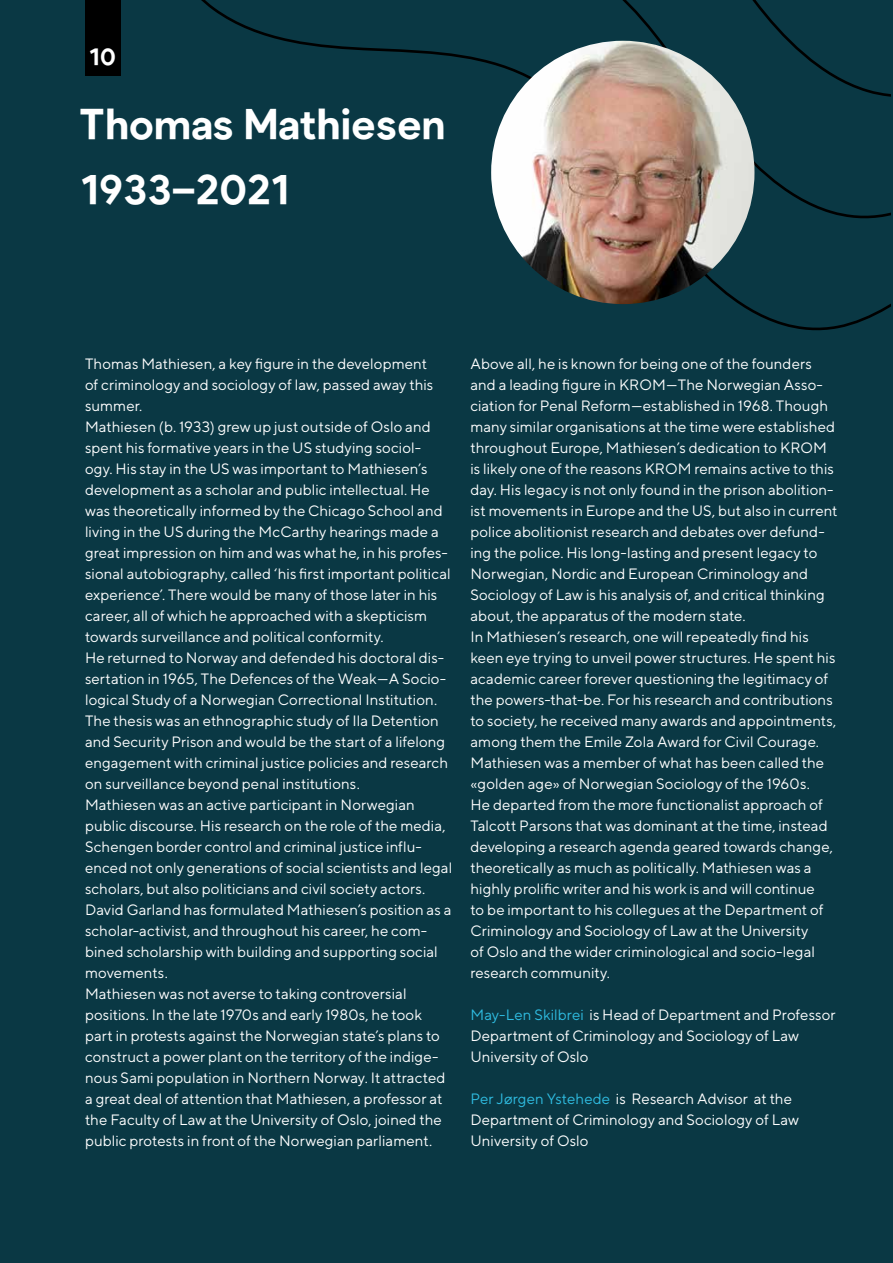
<style>
.page{position:relative;width:893px;height:1263px;background:#0a3844}
.page>*{position:absolute;margin:0;border:0;box-sizing:border-box;transform-origin:0 0}
.t1{font:700 42px/64.9px "Pulp Display";color:#fff}
.t2{font:700 24px "Pulp Display";color:#fff}
.t3{font:15px/21px "TT Norms";letter-spacing:.005em;color:#fff}
.s1{color:#2fbce1}
</style>
<div class="page">
<svg style="left:201px;top:0;width:690px;height:331px"></svg>
<img style="left:491px;top:41px;width:263px;height:263px;border-radius:132px">
<div style="left:85px;top:0;width:35px;height:75px;background:#000"></div>
<h2 class="t2" style="left:89px;top:43px;width:28px">10</h2>
<h1 class="t1" style="left:80px;top:93px;width:367px">Thomas Mathiesen<br>1933–2021</h1>
<p class="t3" style="left:85px;top:353px;width:369px">Thomas Mathiesen, a key figure in the development<br>of criminology and sociology of law, passed away this summer.<br>Mathiesen (b. 1933) grew up just outside of Oslo and spent his formative years in the US studying sociol&shy;ogy. His stay in the US was important to Mathiesen’s development as a scholar and public intellectual. He was theoretically informed by the Chicago School and living in the US during the McCarthy hearings made a great impression on him and was what he, in his profes&shy;sional autobiography, called ‘his first important political experience’. There would be many of those later in his career, all of which he approached with a skepticism towards surveillance and political conformity.<br>He returned to Norway and defended his doctoral dis&shy;sertation in 1965, The Defences of the Weak—A Socio&shy;logical Study of a Norwegian Correctional Institution.<br>The thesis was an ethnographic study of Ila Detention and Security Prison and would be the start of a lifelong engagement with criminal justice policies and research on surveillance beyond penal institutions.<br>Mathiesen was an active participant in Norwegian public discourse. His research on the role of the media, Schengen border control and criminal justice influ&shy;enced not only generations of social scientists and legal scholars, but also politicians and civil society actors.<br>David Garland has formulated Mathiesen’s position as a scholar-activist, and throughout his career, he com&shy;bined scholarship with building and supporting social movements.<br>Mathiesen was not averse to taking controversial positions. In the late 1970s and early 1980s, he took part in protests against the Norwegian state’s plans to construct a power plant on the territory of the indige&shy;nous Sami population in Northern Norway. It attracted a great deal of attention that Mathiesen, a professor at the Faculty of Law at the University of Oslo, joined the public protests in front of the Norwegian parliament.</p>
<p class="t3" style="left:470px;top:353px;width:369px">Above all, he is known for being one of the founders and a leading figure in KROM—The Norwegian Asso&shy;ciation for Penal Reform—established in 1968. Though many similar organisations at the time were established throughout Europe, Mathiesen’s dedication to KROM is likely one of the reasons KROM remains active to this day. His legacy is not only found in the prison abolition&shy;ist movements in Europe and the US, but also in current police abolitionist research and debates over defund&shy;ing the police. His long-lasting and present legacy to Norwegian, Nordic and European Criminology and Sociology of Law is his analysis of, and critical thinking about, the apparatus of the modern state.<br>In Mathiesen’s research, one will repeatedly find his keen eye trying to unveil power structures. He spent his academic career forever questioning the legitimacy of the powers-that-be. For his research and contributions to society, he received many awards and appointments, among them the Emile Zola Award for Civil Courage.<br>Mathiesen was a member of what has been called the «golden age» of Norwegian Sociology of the 1960s.<br>He departed from the more functionalist approach of Talcott Parsons that was dominant at the time, instead developing a research agenda geared towards change, theoretically as much as politically. Mathiesen was a highly prolific writer and his work is and will continue<br>to be important to his collegues at the Department of Criminology and Sociology of Law at the University<br>of Oslo and the wider criminological and socio-legal research community.</p>
<p class="t3" style="left:470px;top:1004px;width:367px"><span class="s1">May-Len Skilbrei</span> is Head of Department and Professor<br>Department of Criminology and Sociology of Law<br>University of Oslo</p>
<p class="t3" style="left:470px;top:1088px;width:330px"><span class="s1">Per Jørgen Ystehede</span> is Research Advisor at the<br>Department of Criminology and Sociology of Law<br>University of Oslo</p>
</div>
